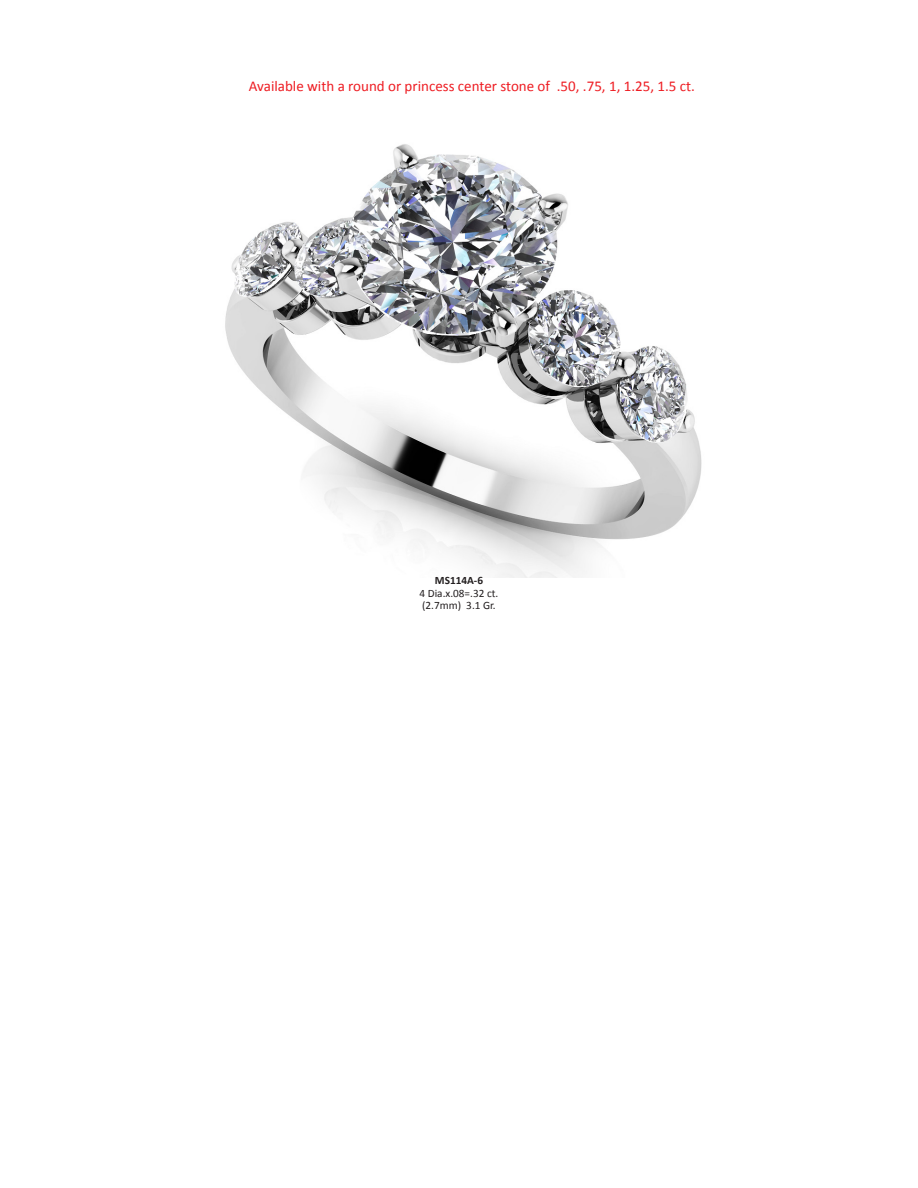
<style>
.page{position:relative;width:918px;height:1188px;background:#fff}
.page>*{position:absolute;margin:0;border:0;box-sizing:border-box;transform-origin:0 0}
.t1{font:15px "Calibri";color:#ee1d23}
.t2{font:11.25px/12.3px "Calibri";color:#231f20}
.t3{font:700 11.25px "Calibri";color:#231f20}
</style>
<div class="page">
<img style="left:225px;top:144px;width:477px;height:434px">
<p class="t1" style="left:249px;top:76px;width:448px">Available with a round or princess center stone of .50, .75, 1, 1.25, 1.5 ct.</p>
<p class="t3" style="left:435px;top:573px;width:50px">MS114A-6</p>
<p class="t2" style="left:420px;top:587px;width:80px">4 Dia.x.08=.32 ct. (2.7mm) 3.1 Gr.</p>
</div>
